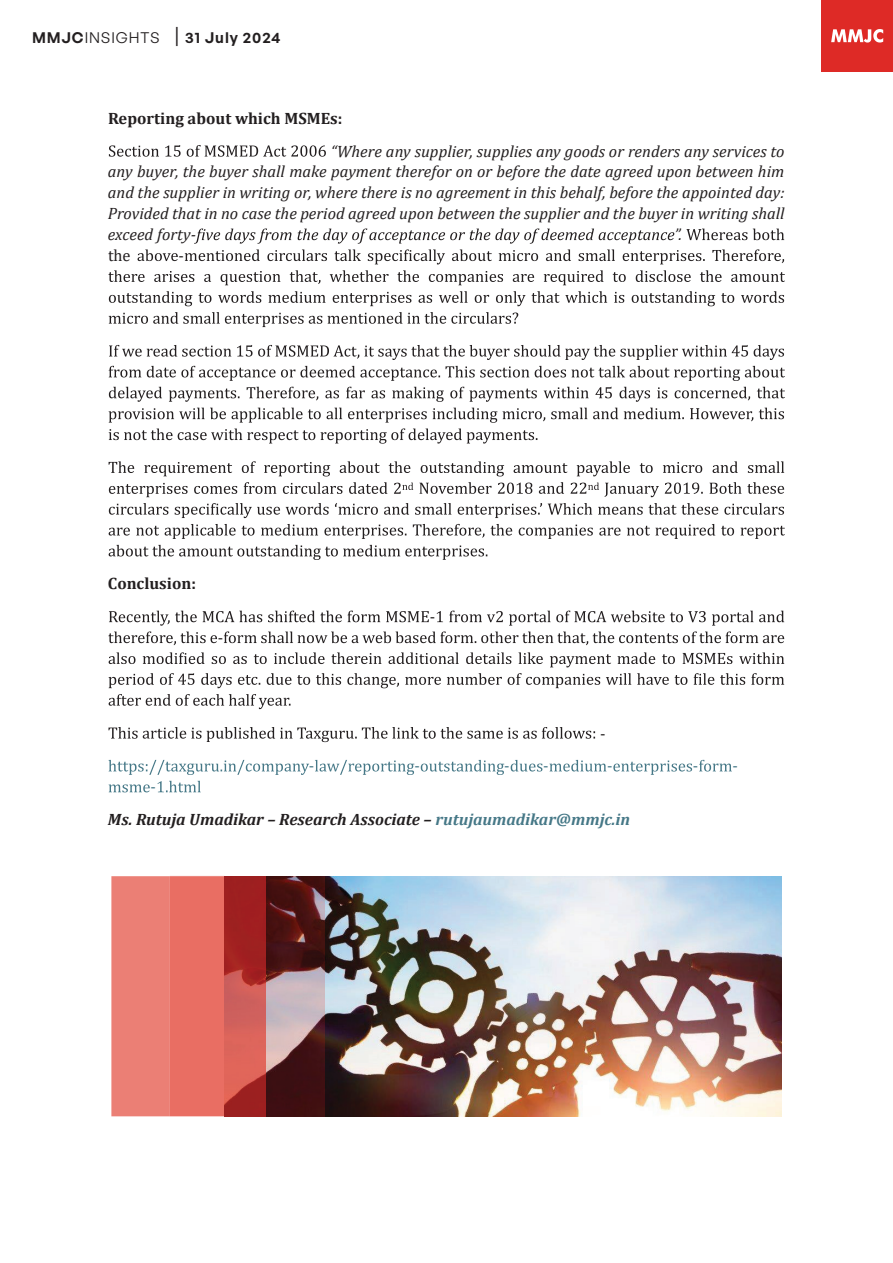
<style>
.page{position:relative;width:893px;height:1263px;background:#fff}
.page>*{position:absolute;margin:0;border:0;box-sizing:border-box;transform-origin:0 0}
.t1{font:italic 16.5px/20.9px "Cambria";color:#231f20;text-align:justify}
.t2{font:italic 700 16.5px/32.8px "Cambria";color:#231f20}
.t3{font:700 16.5px "Cambria";color:#231f20}
.t4{font:16.5px "Cambria";color:#231f20}
.t5{font:16.5px "Cambria";color:#467887}
.t6{font:600 15px "General Sans";letter-spacing:.06em;color:#231f20}
.s1{font-weight:400}
.s2{font-weight:400;font-size:21px}
.s3{font-weight:400;font-style:normal;color:#467887}
.s4{color:#467887}
</style>
<div class="page">
<svg style="left:109px;top:145px;width:217px;height:12px"></svg>
<svg style="left:138px;top:249px;width:40px;height:12px"></svg>
<svg style="left:185px;top:229px;width:599px;height:35px"></svg>
<svg style="left:108px;top:270px;width:212px;height:15px"></svg>
<svg style="left:330px;top:270px;width:455px;height:15px"></svg>
<svg style="left:109px;top:291px;width:675px;height:15px"></svg>
<svg style="left:109px;top:312px;width:409px;height:15px"></svg>
<svg style="left:109px;top:345px;width:675px;height:15px"></svg>
<svg style="left:109px;top:366px;width:676px;height:15px"></svg>
<svg style="left:109px;top:387px;width:676px;height:15px"></svg>
<svg style="left:109px;top:408px;width:675px;height:36px"></svg>
<svg style="left:109px;top:461px;width:301px;height:15px"></svg>
<svg style="left:421px;top:461px;width:363px;height:15px"></svg>
<svg style="left:109px;top:482px;width:304px;height:15px"></svg>
<svg style="left:419px;top:482px;width:365px;height:15px"></svg>
<svg style="left:109px;top:503px;width:343px;height:15px"></svg>
<svg style="left:458px;top:503px;width:84px;height:15px"></svg>
<svg style="left:548px;top:503px;width:236px;height:12px"></svg>
<svg style="left:109px;top:524px;width:676px;height:15px"></svg>
<svg style="left:109px;top:545px;width:378px;height:15px"></svg>
<svg style="left:108px;top:611px;width:676px;height:34px"></svg>
<svg style="left:109px;top:652px;width:434px;height:12px"></svg>
<svg style="left:550px;top:652px;width:234px;height:15px"></svg>
<svg style="left:109px;top:673px;width:675px;height:15px"></svg>
<svg style="left:109px;top:694px;width:182px;height:15px"></svg>
<svg style="left:108px;top:727px;width:487px;height:15px"></svg>
<svg style="left:108px;top:760px;width:201px;height:15px"></svg>
<svg style="left:315px;top:760px;width:99px;height:15px"></svg>
<svg style="left:421px;top:760px;width:83px;height:15px"></svg>
<svg style="left:511px;top:760px;width:31px;height:11px"></svg>
<svg style="left:549px;top:760px;width:57px;height:11px"></svg>
<svg style="left:613px;top:760px;width:79px;height:15px"></svg>
<svg style="left:699px;top:760px;width:33px;height:11px"></svg>
<svg style="left:109px;top:784px;width:41px;height:8px"></svg>
<svg style="left:157px;top:781px;width:44px;height:11px"></svg>
<div style="left:821px;top:0;width:72px;height:72px;background:#de2a26"></div>
<svg style="left:831px;top:29px;width:52px;height:14px"></svg>
<img style="left:265px;top:876px;width:517px;height:240px">
<svg style="left:111px;top:876px;width:154px;height:240px;background:#dd685f"></svg>
<p class="t6" style="left:32px;top:28px;width:250px">MMJC<span class="s1">INSIGHTS</span> <span class="s2">|</span> 31 July 2024</p>
<p class="t3" style="left:108px;top:106px;width:236px">Reporting about which MSMEs:</p>
<p class="t1" style="left:108px;top:140px;width:678px;text-indent:223px">“Where any supplier, supplies any goods or renders any services to any buyer, the buyer shall make payment therefor on or before the date agreed upon between him and the supplier in writing or, where there is no agreement in this behalf, before the appointed day:<br>Provided that in no case the period agreed upon between the supplier and the buyer in writing shall exceed forty-</p>
<p class="t1" style="left:675px;top:223px;width:9px">”.</p>
<p class="t4" style="left:108px;top:246px;width:24px">the</p>
<p class="t4" style="left:178px;top:246px;width:7px">-</p>
<p class="t3" style="left:108px;top:572px;width:90px">Conclusion:</p>
<p class="t4" style="left:218px;top:628px;width:7px">-</p>
<p class="t4" style="left:430px;top:607px;width:7px">-</p>
<p class="t4" style="left:600px;top:723px;width:7px">-</p>
<p class="t5" style="left:309px;top:756px;width:7px">-</p>
<p class="t5" style="left:414px;top:756px;width:7px">-</p>
<p class="t5" style="left:504px;top:756px;width:46px">- -</p>
<p class="t5" style="left:607px;top:756px;width:7px">-</p>
<p class="t5" style="left:693px;top:756px;width:46px">- -</p>
<p class="t2" style="left:108px;top:770px;width:524px;text-indent:42px"><span class="s3">-<br></span>Ms. Rutuja Umadikar – Research Associate – <span class="s4">rutujaumadikar@mmjc.in</span></p>
</div>
